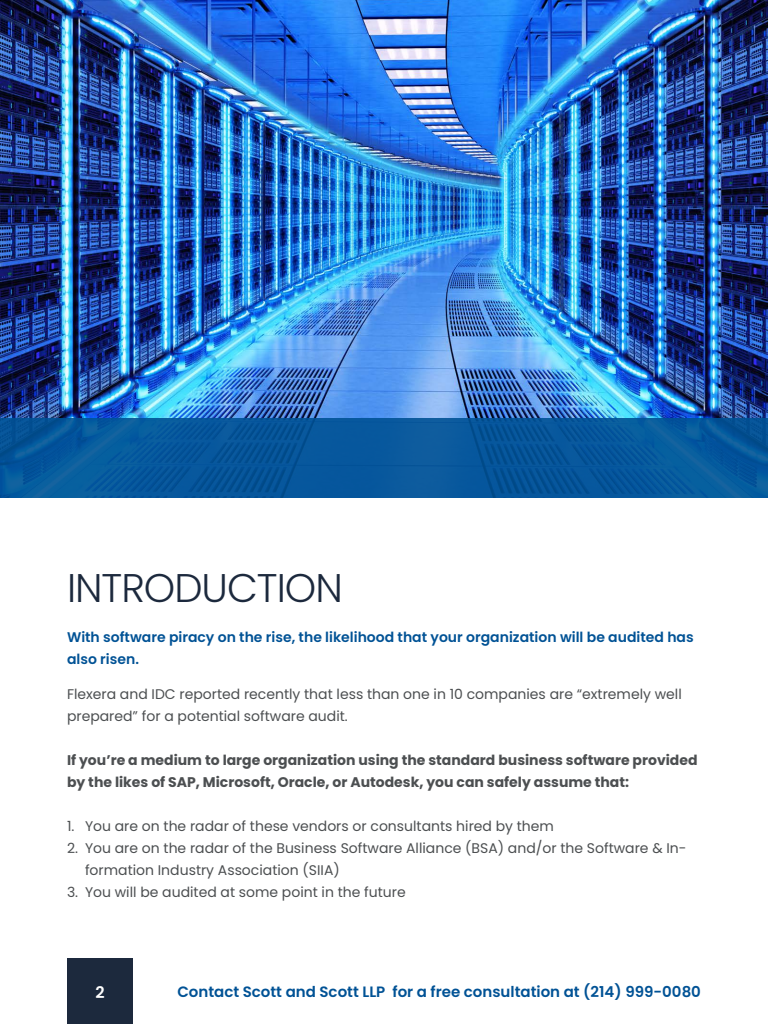
<style>
.page{position:relative;width:768px;height:1024px;background:#fff}
.page>*{position:absolute;margin:0;border:0;box-sizing:border-box;transform-origin:0 0}
.t1{font:300 40px "Poppins";letter-spacing:-.025em;color:#1c293d}
.t2{font:600 16px "Poppins";color:#fff}
.t3{font:600 15px "Poppins";color:#005295}
.t4{font:14px/22px "Poppins";color:#4c4f51}
.t5{font:700 14px/22px "Poppins";color:#4c4f51}
.Title_Bttom_paragrap{font:600 14px/22px "Poppins";color:#005295}
</style>
<div class="page">
<img style="left:0;top:0;width:768px;height:418px">
<div style="left:67px;top:958px;width:66px;height:66px;background:#1c293d"></div>
<svg style="left:0;top:418px;width:768px;height:80px;fill:#06579d"></svg>
<p class="t1" style="left:67px;top:565px;width:277px">INTRODUCTION</p>
<p class="Title_Bttom_paragrap" style="left:67px;top:626px;width:628px">With software piracy on the rise, the likelihood that your organization will be audited has also risen.</p>
<p class="t4" style="left:67px;top:683px;width:616px">Flexera and IDC reported recently that less than one in 10 companies are “extremely well prepared” for a potential software audit.</p>
<p class="t5" style="left:67px;top:749px;width:632px">If you’re a medium to large organization using the standard business software provided by the likes of SAP, Microsoft, Oracle, or Autodesk, you can safely assume that:</p>
<p class="t4" style="left:67px;top:815px;width:489px">1. You are on the radar of these vendors or consultants hired by them</p>
<p class="t4" style="left:85px;top:837px;width:603px;text-indent:-18px">2. You are on the radar of the Business Software Alliance (BSA) and/or the Software &amp; In&shy;formation Industry Association (SIIA)</p>
<p class="t4" style="left:67px;top:881px;width:340px">3. You will be audited at some point in the future</p>
<p class="t2" style="left:95px;top:983px;width:11px">2</p>
<p class="t3" style="left:177px;top:983px;width:525px">Contact Scott and Scott LLP for a free consultation at (214) 999-0080</p>
</div>
